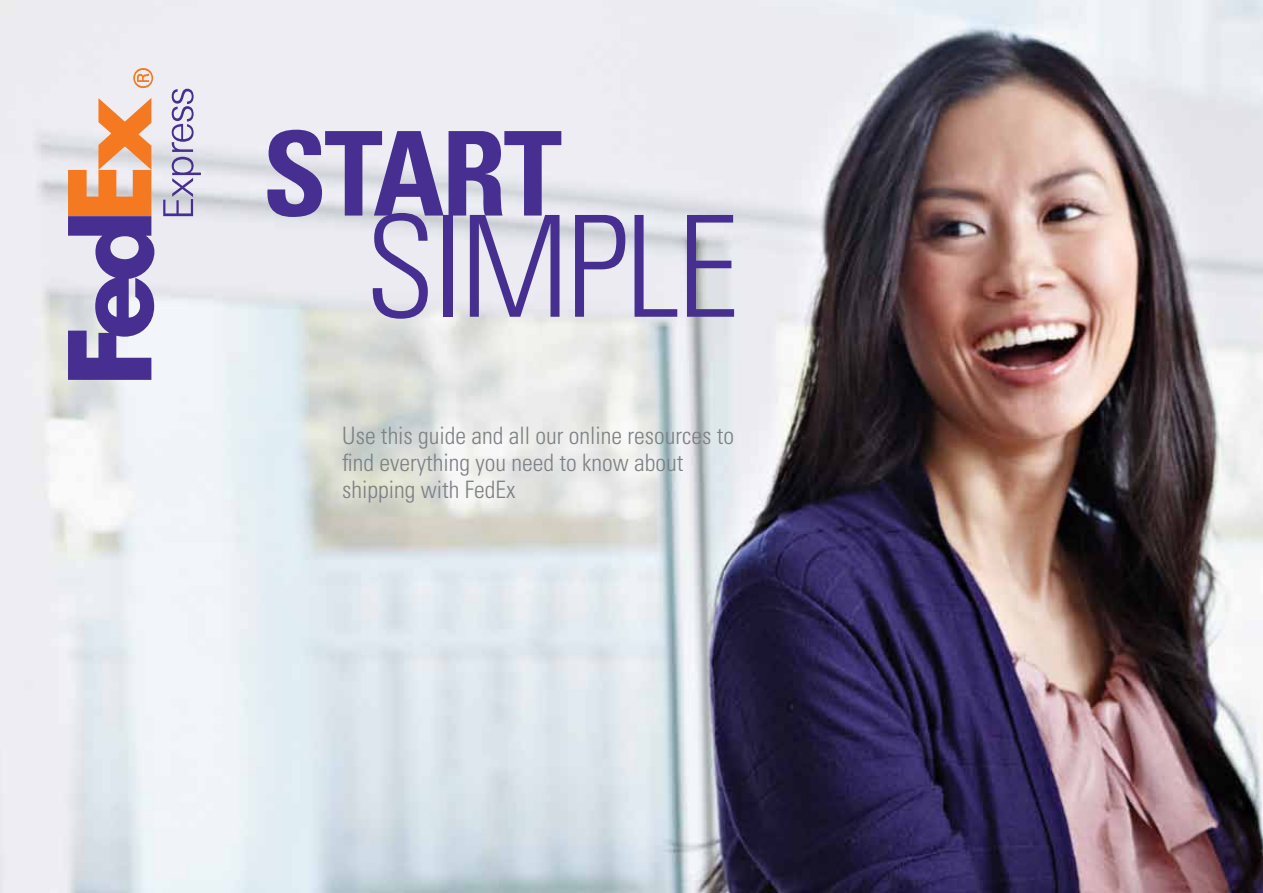
<style>
.page{position:relative;width:1263px;height:893px;background:#fff}
.page>*{position:absolute;margin:0;border:0;box-sizing:border-box;transform-origin:0 0}
.t1{font:300 condensed 141px "Univers";letter-spacing:-.025em;color:#472f92}
.t2{font:700 condensed 117px "Univers";letter-spacing:-.025em;color:#472f92}
.t3{font:300 condensed 24px/27px "Univers";color:#7e8083}
</style>
<div class="page">
<img style="left:0;top:0;width:1263px;height:893px">
<svg style="left:133px;top:68px;width:20px;height:20px"></svg>
<svg style="left:68px;top:98px;width:86px;height:282px"></svg>
<svg style="left:163px;top:89px;width:38px;height:127px"></svg>
<h2 class="t2" style="left:262px;top:102px;width:301px">START</h2>
<h1 class="t1" style="left:365px;top:182px;width:375px">SIMPLE</h1>
<p class="t3" style="left:342px;top:422px;width:393px">Use this guide and all our online resources to find everything you need to know about shipping with FedEx</p>
</div>
